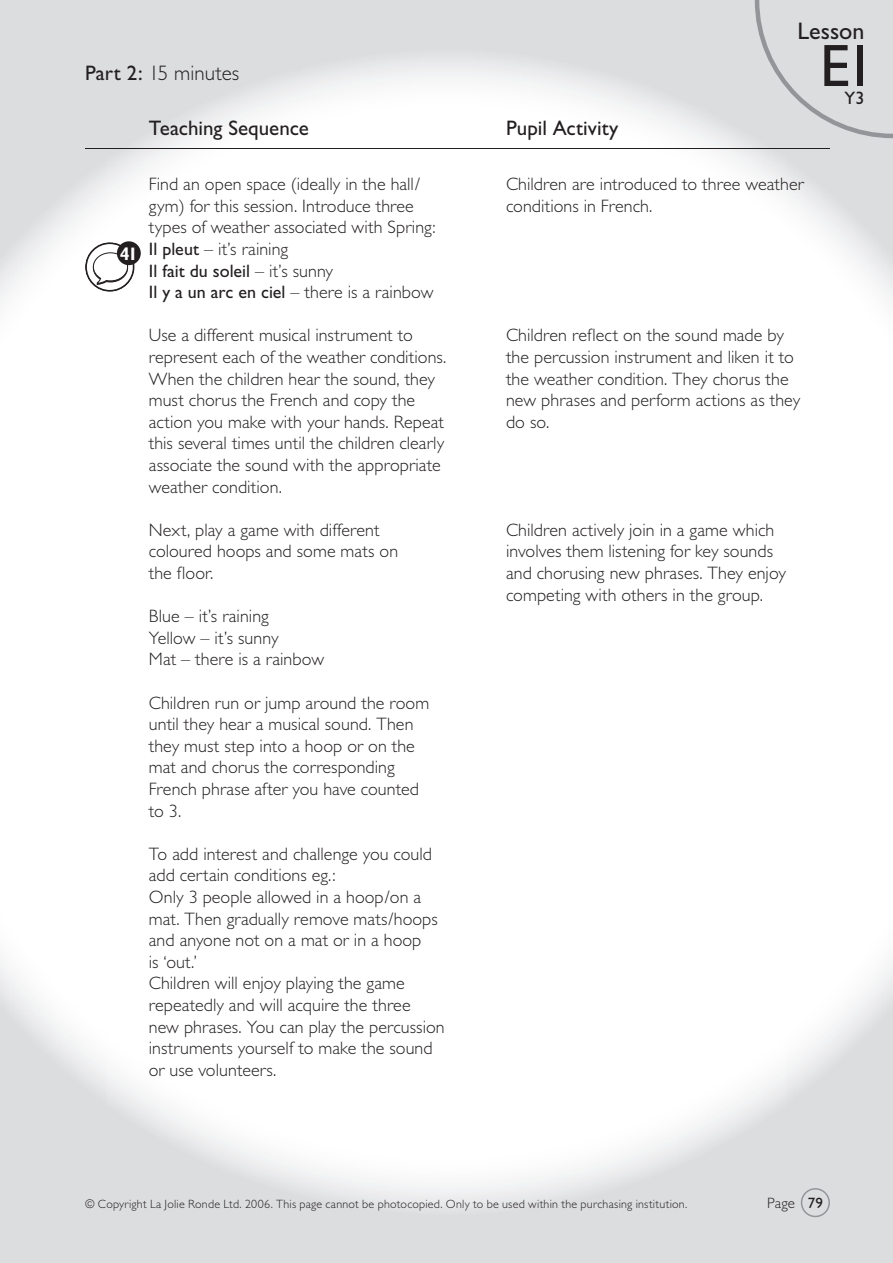
<style>
.page{position:relative;width:893px;height:1263px;background:#dcdddf}
.page>*{position:absolute;margin:0;border:0;box-sizing:border-box;transform-origin:0 0}
.t1{font:60px "Gill Sans";color:#231f20}
.t2{font:24px "Gill Sans";color:#231f20}
.t3{font:21px "Gill Sans";color:#231f20}
.t4{font:300 21px "Gill Sans";color:#231f20}
.t5{font:700 condensed 18.15px "Gill Sans";color:#fff}
.t6{font:300 18px/21.6px "Gill Sans";letter-spacing:.005em;color:#231f20}
.t7{font:18px "Gill Sans";color:#231f20}
.t8{font:300 15px "Gill Sans";color:#231f20}
.t9{font:300 12px "Gill Sans";letter-spacing:.02em;color:#231f20}
.s1{font-weight:400}
</style>
<div class="page">
<div style="left:158px;top:60px;width:576px;height:995px;background:#fff"></div>
<img style="left:106px;top:139px;width:52px;height:987px">
<img style="left:734px;top:137px;width:53px;height:988px">
<img style="left:0;top:174px;width:106px;height:915px">
<img style="left:787px;top:173px;width:106px;height:918px">
<img style="left:157px;top:1055px;width:579px;height:150px">
<hr style="left:85px;top:148px;width:744px;height:1px;background:#231f20">
<svg style="left:801px;top:1188px;width:29px;height:29px"></svg>
<svg style="left:755px;top:0;width:138px;height:138px"></svg>
<svg style="left:86px;top:243px;width:48px;height:48px"></svg>
<div style="left:85px;top:242px;width:50px;height:50px;border:2px solid #231f20;border-radius:50%"></div>
<svg style="left:93px;top:252px;width:35px;height:33px"></svg>
<div style="left:117px;top:241px;width:24px;height:24px;background:#231f20;border-radius:50%"></div>
<p class="t4" style="left:85px;top:61px;width:156px"><span class="s1">Part 2:</span> 15 minutes</p>
<p class="t5" style="left:120px;top:243px;width:19px">41</p>
<p class="t3" style="left:149px;top:116px;width:162px">Teaching Sequence</p>
<p class="t6" style="left:149px;top:173px;width:288px">Find an open space (ideally in the hall/ gym) for this session. Introduce three types of weather associated with Spring:<br><span class="s1">Il pleut</span> – it’s raining<br><span class="s1">Il fait du soleil</span> – it’s sunny<br><span class="s1">Il y a un arc en ciel</span> – there is a rainbow</p>
<p class="t6" style="left:149px;top:325px;width:299px">Use a different musical instrument to represent each of the weather conditions.<br>When the children hear the sound, they must chorus the French and copy the action you make with your hands. Repeat this several times until the children clearly associate the sound with the appropriate weather condition.</p>
<p class="t6" style="left:149px;top:519px;width:251px">Next, play a game with different coloured hoops and some mats on the floor.</p>
<p class="t6" style="left:149px;top:605px;width:177px">Blue – it’s raining<br>Yellow – it’s sunny<br>Mat – there is a rainbow</p>
<p class="t6" style="left:149px;top:692px;width:282px">Children run or jump around the room until they hear a musical sound. Then they must step into a hoop or on the mat and chorus the corresponding<br>French phrase after you have counted to 3.</p>
<p class="t6" style="left:149px;top:843px;width:297px">To add interest and challenge you could add certain conditions eg.:<br>Only 3 people allowed in a hoop/on a mat. Then gradually remove mats/hoops and anyone not on a mat or in a hoop<br>is ‘out.’<br>Children will enjoy playing the game repeatedly and will acquire the three new phrases. You can play the percussion instruments yourself to make the sound or use volunteers.</p>
<h2 class="t2" style="left:797px;top:18px;width:68px">Lesson</h2>
<h1 class="t1" style="left:820px;top:31px;width:57px">E1</h1>
<p class="t3" style="left:506px;top:116px;width:114px">Pupil Activity</p>
<p class="t6" style="left:506px;top:173px;width:299px">Children are introduced to three weather conditions in French.</p>
<p class="t7" style="left:844px;top:88px;width:21px">Y3</p>
<p class="t6" style="left:506px;top:325px;width:296px">Children reflect on the sound made by the percussion instrument and liken it to the weather condition. They chorus the new phrases and perform actions as they do so.</p>
<p class="t6" style="left:506px;top:519px;width:281px">Children actively join in a game which involves them listening for key sounds and chorusing new phrases. They enjoy competing with others in the group.</p>
<p class="t9" style="left:85px;top:1197px;width:604px">© Copyright La Jolie Ronde Ltd. 2006. This page cannot be photocopied. Only to be used within the purchasing institution.</p>
<p class="t8" style="left:767px;top:1194px;width:57px">Page <span class="s1">79</span></p>
</div>
